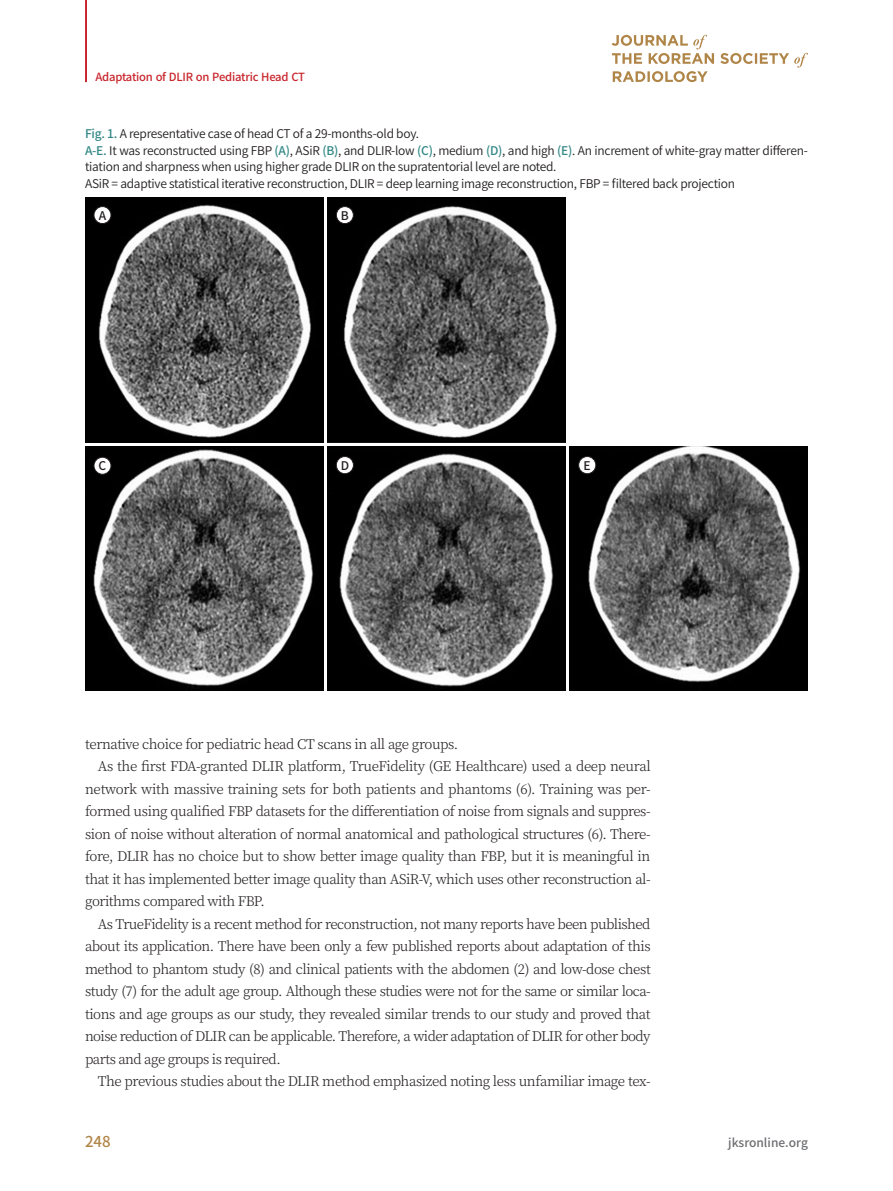
<style>
.page{position:relative;width:893px;height:1191px;background:#fff}
.page>*{position:absolute;margin:0;border:0;box-sizing:border-box;transform-origin:0 0}
.t1{font:500 15px "Noto Sans CJ Kkr";color:#b08548}
.영문본문{font:300 13.5px/22.5px "Noto Serif CJ Kkr";letter-spacing:-.035em;color:#231f20;text-align:justify}
.그림제목1{font:600 12px/16.5px "Noto Sans CJ Kkr";letter-spacing:-.02em;color:#231f20}
.그림제목{font:600 12px "Noto Sans CJ Kkr";letter-spacing:-.02em;color:#231f20}
.t2{font:500 12px "Noto Sans CJ Kkr";color:#6c6d70}
.캡션{font:500 12px "Noto Sans CJ Kkr";color:#231f20}
.t3{font:500 11.25px "Noto Sans CJ Kkr";letter-spacing:-.02em;color:#c8242b}
.s1{font-weight:500;color:#328886}
</style>
<div class="page">
<hr style="left:85px;top:0;width:2px;height:82px;background:#c8242b">
<svg style="left:612px;top:35px;width:196px;height:47px"></svg>
<img style="left:85px;top:198px;width:238px;height:245px">
<img style="left:327px;top:198px;width:239px;height:245px">
<img style="left:327px;top:447px;width:239px;height:243px">
<img style="left:570px;top:447px;width:238px;height:243px">
<img style="left:85px;top:447px;width:238px;height:243px">
<div style="left:336px;top:456px;width:17px;height:18px;background:#fff;border-radius:50%"></div>
<div style="left:336px;top:456px;width:18px;height:18px;border:1px solid #231f20;border-radius:50%"></div>
<div style="left:579px;top:456px;width:17px;height:18px;background:#fff;border-radius:50%"></div>
<div style="left:578px;top:456px;width:18px;height:18px;border:1px solid #231f20;border-radius:50%"></div>
<div style="left:94px;top:206px;width:17px;height:18px;background:#fff;border-radius:50%"></div>
<div style="left:94px;top:206px;width:17px;height:18px;border:1px solid #231f20;border-radius:50%"></div>
<div style="left:336px;top:206px;width:17px;height:18px;background:#fff;border-radius:50%"></div>
<div style="left:336px;top:206px;width:18px;height:18px;border:1px solid #231f20;border-radius:50%"></div>
<div style="left:94px;top:457px;width:17px;height:17px;background:#fff;border-radius:50%"></div>
<div style="left:94px;top:457px;width:17px;height:17px;border:1px solid #231f20;border-radius:50%"></div>
<p class="t3" style="left:96px;top:70px;width:211px">Adaptation of DLIR on Pediatric Head CT</p>
<p class="그림제목" style="left:85px;top:127px;width:335px"><span class="s1">Fig. 1.</span> A representative case of head CT of a 29-months-old boy.</p>
<p class="그림제목1" style="left:85px;top:142px;width:724px"><span class="s1">A-E.</span> It was reconstructed using FBP <span class="s1">(A)</span>, ASiR <span class="s1">(B)</span>, and DLIR-low <span class="s1">(C)</span>, medium <span class="s1">(D)</span>, and high <span class="s1">(E)</span>. An increment of white-gray matter differen&shy;tiation and sharpness when using higher grade DLIR on the supratentorial level are noted.</p>
<p class="그림제목1" style="left:85px;top:175px;width:652px">ASiR = adaptive statistical iterative reconstruction, DLIR = deep learning image reconstruction, FBP = filtered back projection</p>
<p class="캡션" style="left:99px;top:208px;width:9px">A</p>
<p class="캡션" style="left:341px;top:208px;width:10px">B</p>
<p class="캡션" style="left:99px;top:459px;width:9px">C</p>
<p class="캡션" style="left:341px;top:458px;width:10px">D</p>
<p class="캡션" style="left:584px;top:458px;width:9px">E</p>
<p class="영문본문" style="left:85px;top:733px;width:374px">ternative choice for pediatric head CT scans in all age groups.</p>
<p class="영문본문" style="left:85px;top:755px;width:567px;text-indent:13px">As the first FDA-granted DLIR platform, TrueFidelity (GE Healthcare) used a deep neural network with massive training sets for both patients and phantoms (6). Training was per&shy;formed using qualified FBP datasets for the differentiation of noise from signals and suppres&shy;sion of noise without alteration of normal anatomical and pathological structures (6). There&shy;fore, DLIR has no choice but to show better image quality than FBP, but it is meaningful in that it has implemented better image quality than ASiR-V, which uses other reconstruction al&shy;gorithms compared with FBP.</p>
<p class="영문본문" style="left:85px;top:913px;width:567px;text-indent:13px">As TrueFidelity is a recent method for reconstruction, not many reports have been published about its application. There have been only a few published reports about adaptation of this method to phantom study (8) and clinical patients with the abdomen (2) and low-dose chest study (7) for the adult age group. Although these studies were not for the same or similar loca&shy;tions and age groups as our study, they revealed similar trends to our study and proved that noise reduction of DLIR can be applicable. Therefore, a wider adaptation of DLIR for other body parts and age groups is required.</p>
<p class="영문본문" style="left:98px;top:1070px;width:554px">The previous studies about the DLIR method emphasized noting less unfamiliar image tex-</p>
<p class="t1" style="left:85px;top:1132px;width:27px">248</p>
<p class="t2" style="left:728px;top:1135px;width:81px">jksronline.org</p>
</div>
